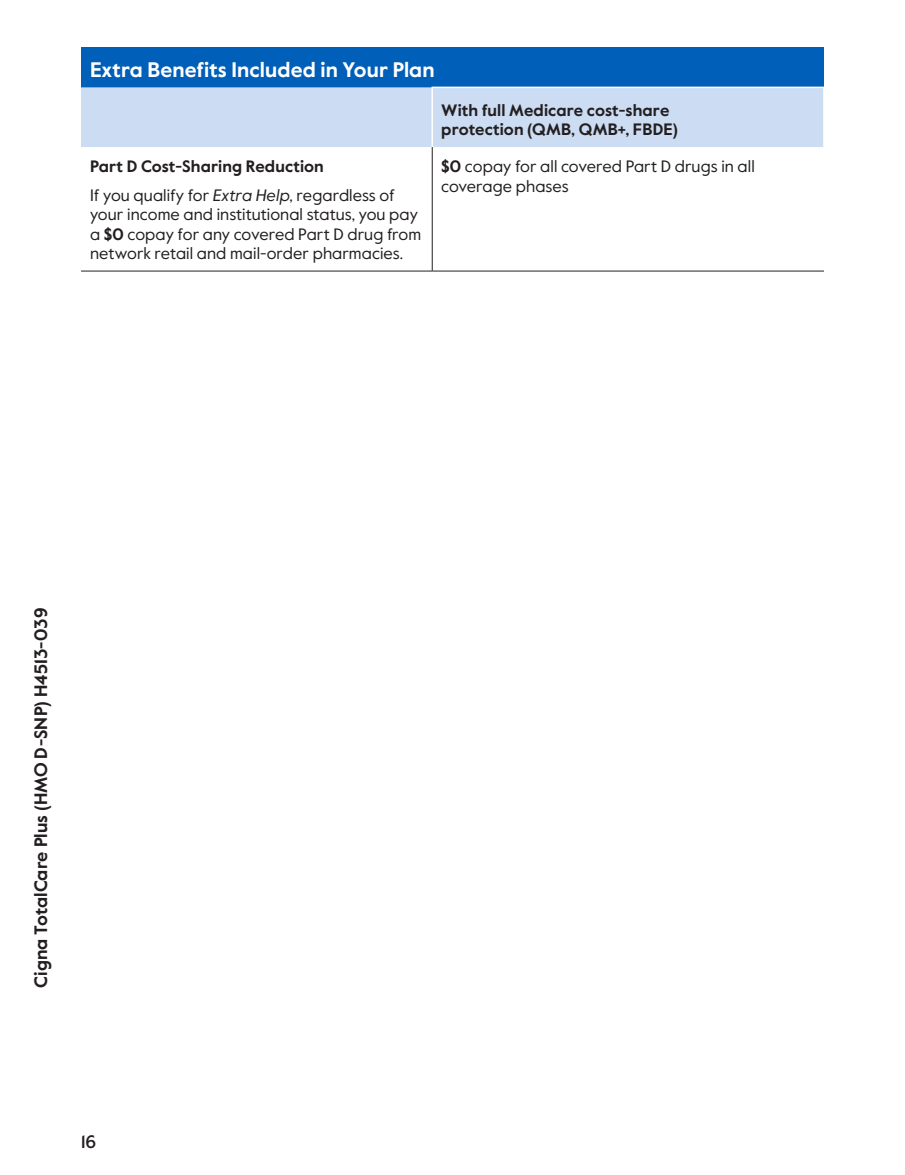
<style>
.page{position:relative;width:905px;height:1175px;background:#fff}
.page>*{position:absolute;margin:0;border:0;box-sizing:border-box;transform-origin:0 0}
.table_AB_h1{font:700 21px "Value Sans Pro";letter-spacing:.005em;color:#fff}
.margin_plan_name{font:700 18px "Value Sans Pro";color:#231f20}
.t1{font:500 18px "Value Sans Pro";color:#231f20}
.table_para{font:16.5px/19.5px "Value Sans Pro";letter-spacing:.005em;color:#231f20}
.table_col_h1_align_right{font:700 16.5px/19.5px "Value Sans Pro";letter-spacing:.005em;color:#231f20}
.table_para_AB{font:16.5px/19.5px "Value Sans Pro";letter-spacing:.005em;color:#231f20}
.table_para-2{font:700 16.5px "Value Sans Pro";letter-spacing:.005em;color:#231f20}
.s1{font-style:italic}
.s2{font-weight:700}
</style>
<div class="page">
<div style="left:81px;top:47px;width:743px;height:40px;background:#005fb9"></div>
<div style="left:81px;top:87px;width:742px;height:60px;background:#ccdcf2"></div>
<hr style="left:431px;top:87px;width:393px;height:1px;background:#fff">
<hr style="left:431px;top:88px;width:2px;height:59px;background:#fff">
<hr style="left:81px;top:271px;width:351px;height:1px;background:#231f20">
<hr style="left:432px;top:147px;width:1px;height:124px;background:#231f20">
<hr style="left:432px;top:271px;width:392px;height:1px;background:#231f20">
<p class="table_AB_h1" style="left:90px;top:57px;width:346px">Extra Benefits Included in Your Plan</p>
<p class="table_para-2" style="left:90px;top:156px;width:235px">Part D Cost-Sharing Reduction</p>
<p class="table_para" style="left:90px;top:185px;width:333px">If you qualify for <span class="s1">Extra Help</span>, regardless of your income and institutional status, you pay a <span class="s2">$0</span> copay for any covered Part D drug from network retail and mail-order pharmacies.</p>
<p class="table_col_h1_align_right" style="left:441px;top:101px;width:238px">With full Medicare cost-share protection (QMB, QMB+, FBDE)</p>
<p class="table_para_AB" style="left:441px;top:157px;width:315px"><span class="s2">$0</span> copay for all covered Part D drugs in all coverage phases</p>
<p class="margin_plan_name" style="left:30px;top:987px;width:381px;rotate:-90deg">Cigna TotalCare Plus (HMO D-SNP) H4513-039</p>
<p class="t1" style="left:81px;top:1130px;width:17px">16</p>
</div>
